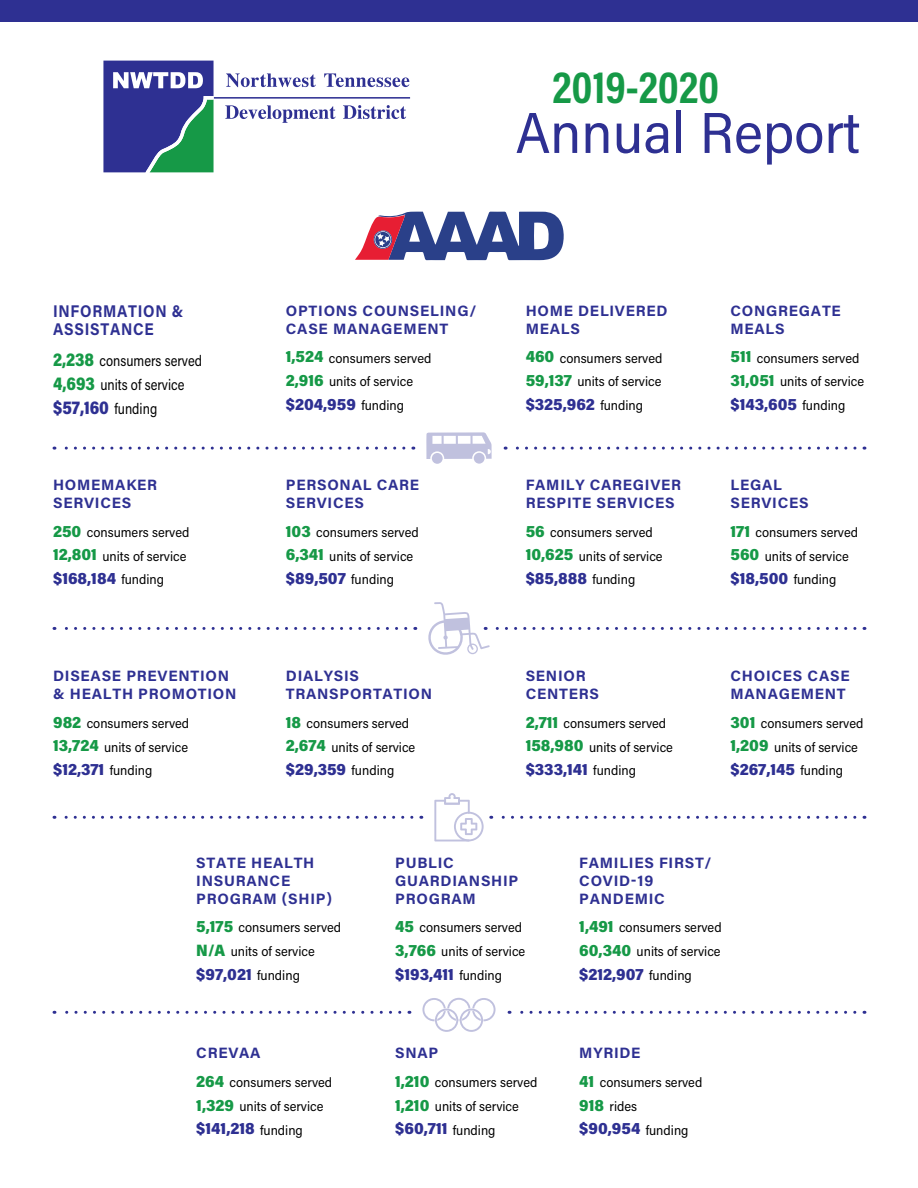
<style>
.page{position:relative;width:918px;height:1188px;background:#fff}
.page>*{position:absolute;margin:0;border:0;box-sizing:border-box;transform-origin:0 0}
.t1{font:57.9px "Acumin Pro Semi Cond";color:#2e3092}
.t2{font:700 46.05px "Acumin Pro Cond";color:#169947}
.t3{font:900 18.6px "Acumin Pro Semi Cond";color:#2e3092;scale:.88 1}
.t4{font:700 16.95px/18px "Acumin Pro";letter-spacing:.05em;color:#2e3092;scale:.88 1}
.t5{font:900 16.5px "Acumin Pro Semi Cond";color:#2e3092}
.t6{font:900 16.5px/23.9px "Acumin Pro Semi Cond";color:#169947}
.t7{font:15.3px/23.9px "Acumin Pro Semi Cond";color:#000;scale:.88 1}
.t8{font:700 15px/18px "Acumin Pro";letter-spacing:.05em;color:#2e3092}
.t9{font:13.5px/23.9px "Acumin Pro Semi Cond";color:#000}
.s1{font-weight:900;font-size:18.6px;color:#169947}
.s2{font-weight:400;font-size:15.3px;color:#000}
.s3{font-weight:900;font-size:16.5px;color:#169947}
.s4{font-weight:400;font-size:13.5px;color:#000}
</style>
<div class="page">
<svg style="left:355px;top:212px;width:209px;height:48px"></svg>
<svg style="left:226px;top:73px;width:90px;height:14px"></svg>
<svg style="left:324px;top:73px;width:85px;height:14px"></svg>
<hr style="left:214px;top:97px;width:196px;height:2px;background:#2e3092">
<svg style="left:225px;top:105px;width:111px;height:18px"></svg>
<svg style="left:343px;top:105px;width:63px;height:14px"></svg>
<svg style="left:103px;top:61px;width:111px;height:111px;background:#415b90"></svg>
<div style="left:0;top:0;width:918px;height:22px;background:#2e3092"></div>
<svg style="left:54px;top:1011px;width:346px;height:3px"></svg>
<svg style="left:509px;top:1011px;width:346px;height:3px"></svg>
<svg style="left:422px;top:998px;width:74px;height:34px"></svg>
<svg style="left:434px;top:793px;width:50px;height:48px"></svg>
<svg style="left:54px;top:816px;width:358px;height:3px"></svg>
<svg style="left:491px;top:816px;width:364px;height:3px"></svg>
<svg style="left:54px;top:627px;width:352px;height:3px"></svg>
<svg style="left:428px;top:602px;width:427px;height:53px"></svg>
<div style="left:474px;top:453px;width:11px;height:11px;background:#c0c1de;border-radius:50%"></div>
<div style="left:432px;top:453px;width:11px;height:11px;background:#c0c1de;border-radius:50%"></div>
<svg style="left:426px;top:432px;width:66px;height:27px"></svg>
<svg style="left:54px;top:447px;width:350px;height:3px"></svg>
<svg style="left:505px;top:447px;width:350px;height:3px"></svg>
<h2 class="t2" style="left:552px;top:57px;width:169px">2019-2020</h2>
<h1 class="t1" style="left:516px;top:93px;width:346px">Annual Report</h1>
<p class="t4" style="left:53px;top:302px;width:150px">INFORMATION &amp;<br>ASSISTANCE</p>
<p class="t7" style="left:53px;top:349px;width:171px"><span class="s1">2,238</span> consumers served<br><span class="s1">4,693</span> units of service</p>
<h3 class="t3" style="left:53px;top:394px;width:120px">$57,160 <span class="s2">funding</span></h3>
<p class="t8" style="left:53px;top:475px;width:106px">HOMEMAKER<br>SERVICES</p>
<p class="t9" style="left:53px;top:520px;width:138px"><span class="s3">250</span> consumers served<br><span class="s3">12,801</span> units of service</p>
<p class="t5" style="left:53px;top:567px;width:113px">$168,184 <span class="s4">funding</span></p>
<p class="t8" style="left:53px;top:666px;width:185px">DISEASE PREVENTION &amp; HEALTH PROMOTION</p>
<p class="t9" style="left:53px;top:711px;width:138px"><span class="s3">982</span> consumers served<br><span class="s3">13,724</span> units of service</p>
<p class="t5" style="left:53px;top:758px;width:101px">$12,371 <span class="s4">funding</span></p>
<p class="t8" style="left:286px;top:301px;width:192px">OPTIONS COUNSELING/<br>CASE MANAGEMENT</p>
<p class="t9" style="left:286px;top:345px;width:147px"><span class="s3">1,524</span> consumers served<br><span class="s3">2,916</span> units of service</p>
<p class="t5" style="left:286px;top:393px;width:120px">$204,959 <span class="s4">funding</span></p>
<p class="t8" style="left:286px;top:475px;width:135px">PERSONAL CARE<br>SERVICES</p>
<p class="t9" style="left:286px;top:520px;width:134px"><span class="s3">103</span> consumers served<br><span class="s3">6,341</span> units of service</p>
<p class="t5" style="left:286px;top:567px;width:110px">$89,507 <span class="s4">funding</span></p>
<p class="t8" style="left:286px;top:666px;width:148px">DIALYSIS<br>TRANSPORTATION</p>
<p class="t9" style="left:286px;top:711px;width:131px"><span class="s3">18</span> consumers served<br><span class="s3">2,674</span> units of service</p>
<p class="t5" style="left:286px;top:758px;width:110px">$29,359 <span class="s4">funding</span></p>
<p class="t8" style="left:526px;top:301px;width:143px">HOME DELIVERED<br>MEALS</p>
<p class="t9" style="left:526px;top:345px;width:138px"><span class="s3">460</span> consumers served<br><span class="s3">59,137</span> units of service</p>
<p class="t5" style="left:526px;top:393px;width:119px">$325,962 <span class="s4">funding</span></p>
<p class="t8" style="left:526px;top:475px;width:157px">FAMILY CAREGIVER<br>RESPITE SERVICES</p>
<p class="t9" style="left:526px;top:520px;width:139px"><span class="s3">56</span> consumers served<br><span class="s3">10,625</span> units of service</p>
<p class="t5" style="left:526px;top:567px;width:111px">$85,888 <span class="s4">funding</span></p>
<p class="t8" style="left:526px;top:666px;width:75px">SENIOR<br>CENTERS</p>
<p class="t9" style="left:526px;top:711px;width:149px"><span class="s3">2,711</span> consumers served<br><span class="s3">158,980</span> units of service</p>
<p class="t5" style="left:526px;top:758px;width:112px">$333,141 <span class="s4">funding</span></p>
<p class="t8" style="left:731px;top:301px;width:112px">CONGREGATE<br>MEALS</p>
<p class="t9" style="left:731px;top:345px;width:135px"><span class="s3">511</span> consumers served<br><span class="s3">31,051</span> units of service</p>
<p class="t5" style="left:731px;top:393px;width:116px">$143,605 <span class="s4">funding</span></p>
<p class="t8" style="left:731px;top:475px;width:80px">LEGAL<br>SERVICES</p>
<p class="t9" style="left:731px;top:520px;width:129px"><span class="s3">171</span> consumers served<br><span class="s3">560</span> units of service</p>
<p class="t5" style="left:731px;top:567px;width:107px">$18,500 <span class="s4">funding</span></p>
<p class="t8" style="left:731px;top:666px;width:121px">CHOICES CASE<br>MANAGEMENT</p>
<p class="t9" style="left:731px;top:711px;width:134px"><span class="s3">301</span> consumers served<br><span class="s3">1,209</span> units of service</p>
<p class="t5" style="left:731px;top:758px;width:114px">$267,145 <span class="s4">funding</span></p>
<p class="t8" style="left:196px;top:853px;width:137px">STATE HEALTH<br>INSURANCE<br>PROGRAM (SHIP)</p>
<p class="t6" style="left:196px;top:914px;width:38px">5,175<br>N/A</p>
<p class="t5" style="left:196px;top:963px;width:57px">$97,021</p>
<p class="t9" style="left:239px;top:915px;width:104px">consumers served</p>
<p class="t9" style="left:231px;top:939px;width:86px">units of service</p>
<p class="t9" style="left:257px;top:963px;width:44px">funding</p>
<p class="t8" style="left:196px;top:1043px;width:66px">CREVAA</p>
<p class="t9" style="left:196px;top:1070px;width:137px"><span class="s3">264</span> consumers served<br><span class="s3">1,329</span> units of service</p>
<p class="t5" style="left:196px;top:1117px;width:108px">$141,218 <span class="s4">funding</span></p>
<p class="t8" style="left:395px;top:853px;width:125px">PUBLIC<br>GUARDIANSHIP<br>PROGRAM</p>
<p class="t9" style="left:395px;top:915px;width:132px"><span class="s3">45</span> consumers served<br><span class="s3">3,766</span> units of service</p>
<p class="t5" style="left:395px;top:963px;width:108px">$193,411 <span class="s4">funding</span></p>
<p class="t8" style="left:395px;top:1043px;width:45px">SNAP</p>
<p class="t9" style="left:395px;top:1070px;width:144px"><span class="s3">1,210</span> consumers served<br><span class="s3">1,210</span> units of service</p>
<p class="t5" style="left:395px;top:1117px;width:102px">$60,711 <span class="s4">funding</span></p>
<p class="t8" style="left:579px;top:853px;width:134px">FAMILIES FIRST/<br>COVID-19<br>PANDEMIC</p>
<p class="t9" style="left:579px;top:915px;width:144px"><span class="s3">1,491</span> consumers served<br><span class="s3">60,340</span> units of service</p>
<p class="t5" style="left:579px;top:963px;width:114px">$212,907 <span class="s4">funding</span></p>
<p class="t8" style="left:579px;top:1043px;width:63px">MYRIDE</p>
<p class="t9" style="left:579px;top:1070px;width:125px"><span class="s3">41</span> consumers served<br><span class="s3">918</span> rides</p>
<p class="t5" style="left:579px;top:1117px;width:111px">$90,954 <span class="s4">funding</span></p>
</div>
